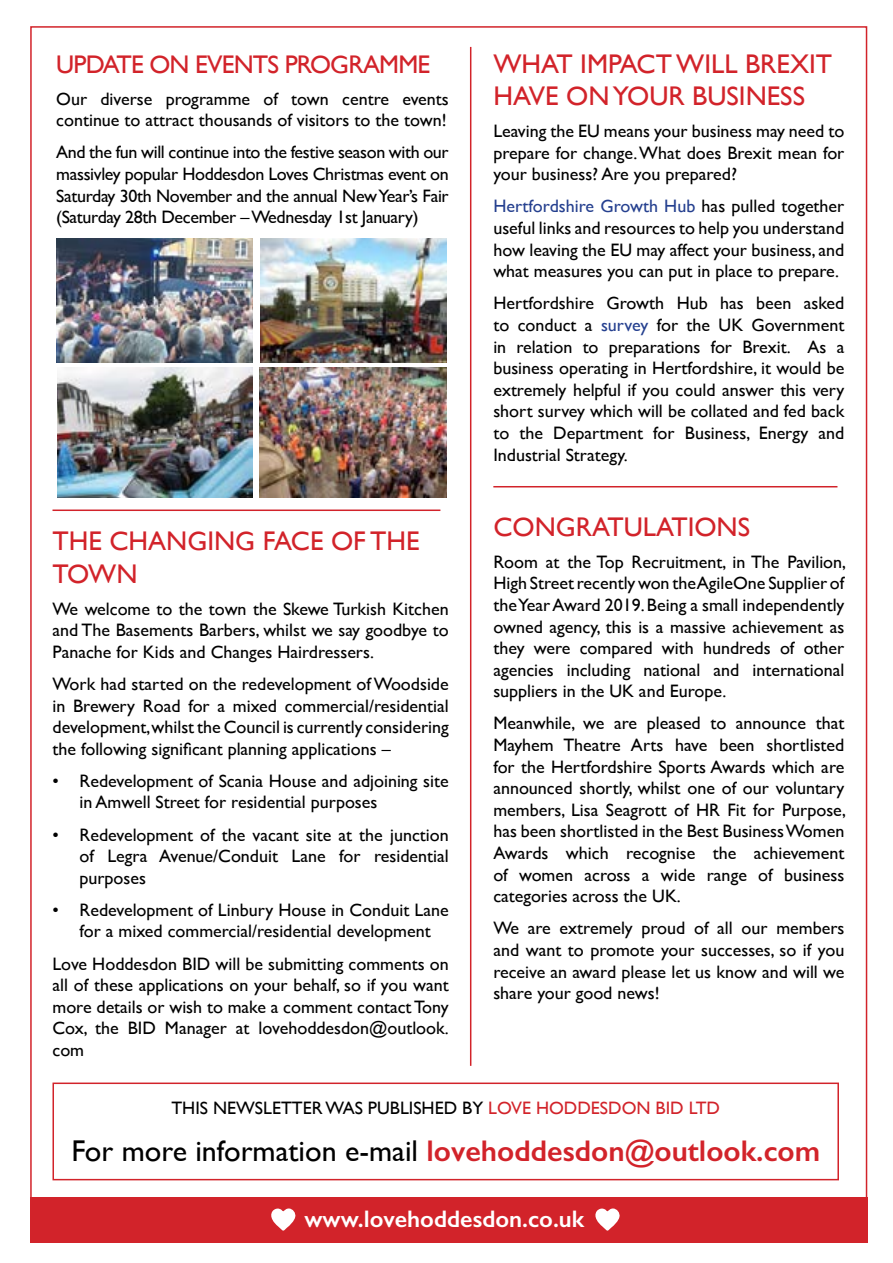
<style>
.page{position:relative;width:893px;height:1263px;background:#fff}
.page>*{position:absolute;margin:0;border:0;box-sizing:border-box;transform-origin:0 0}
.t1{font:600 30px "Gill Sans";color:#d2232a}
.t2{font:27px/32.4px "Gill Sans";color:#d2232a}
.t3{font:25.5px "Gill Sans";letter-spacing:-.03em;color:#d2232a}
.t4{font:600 24px "Gill Sans";color:#fff}
.t5{font:18px/21.6px "Gill Sans";color:#000;text-align:justify}
.s1{color:#25408f}
.s2{color:#d2232a}
.s3{font-weight:400;color:#000}
</style>
<div class="page">
<div style="left:30px;top:1197px;width:837px;height:45px;background:#d2232a"></div>
<svg style="left:271px;top:1208px;width:24px;height:22px"></svg>
<svg style="left:595px;top:1208px;width:25px;height:22px"></svg>
<div style="left:52px;top:1082px;width:787px;height:98px;border:2px solid #d2232a"></div>
<hr style="left:470px;top:47px;width:1px;height:1019px;background:#d2232a">
<hr style="left:493px;top:486px;width:344px;height:1px;background:#d2232a">
<hr style="left:52px;top:509px;width:388px;height:2px;background:#d2232a">
<img style="left:58px;top:368px;width:194px;height:129px">
<img style="left:56px;top:239px;width:196px;height:123px">
<img style="left:259px;top:368px;width:187px;height:129px">
<img style="left:260px;top:239px;width:186px;height:123px">
<h3 class="t3" style="left:56px;top:49px;width:373px">UPDATE ON EVENTS PROGRAMME</h3>
<p class="t5" style="left:56px;top:88px;width:394px">Our diverse programme of town centre events continue to attract thousands of visitors to the town!</p>
<p class="t5" style="left:56px;top:141px;width:394px">And the fun will continue into the festive season with our massivley popular Hoddesdon Loves Christmas event on Saturday 30th November and the annual New Year’s Fair (Saturday 28th December – Wednesday 1st January)</p>
<h2 class="t2" style="left:52px;top:524px;width:366px">THE CHANGING FACE OF THE<br>TOWN</h2>
<p class="t5" style="left:52px;top:598px;width:398px">We welcome to the town the Skewe Turkish Kitchen and The Basements Barbers, whilst we say goodbye to Panache for Kids and Changes Hairdressers.</p>
<p class="t5" style="left:52px;top:673px;width:398px">Work had started on the redevelopment of Woodside in Brewery Road for a mixed commercial/residential development,whilst the Council is currently considering the following significant planning applications –</p>
<p class="t5" style="left:80px;top:770px;width:371px;text-indent:-27px">• Redevelopment of Scania House and adjoining site in Amwell Street for residential purposes</p>
<p class="t5" style="left:80px;top:823px;width:371px;text-indent:-27px">• Redevelopment of the vacant site at the junction of Legra Avenue/Conduit Lane for residential purposes</p>
<p class="t5" style="left:52px;top:899px;width:398px;text-align:center">• Redevelopment of Linbury House in Conduit Lane for a mixed commercial/residential development</p>
<p class="t5" style="left:52px;top:952px;width:398px">Love Hoddesdon BID will be submitting comments on all of these applications on your behalf, so if you want more details or wish to make a comment contact Tony Cox, the BID Manager at lovehoddesdon@outlook. com</p>
<h2 class="t2" style="left:493px;top:47px;width:340px">WHAT IMPACT WILL BREXIT<br>HAVE ON YOUR BUSINESS</h2>
<p class="t5" style="left:493px;top:120px;width:353px">Leaving the EU means your business may need to prepare for change. What does Brexit mean for your business? Are you prepared?</p>
<p class="t5" style="left:493px;top:195px;width:353px"><span class="s1">Hertfordshire Growth Hub</span> has pulled together useful links and resources to help you understand how leaving the EU may affect your business, and what measures you can put in place to prepare.</p>
<p class="t5" style="left:493px;top:292px;width:353px">Hertfordshire Growth Hub has been asked to conduct a <span class="s1">survey</span> for the UK Government in relation to preparations for Brexit. As a business operating in Hertfordshire, it would be extremely helpful if you could answer this very short survey which will be collated and fed back to the Department for Business, Energy and Industrial Strategy.</p>
<h2 class="t2" style="left:493px;top:510px;width:256px">CONGRATULATIONS</h2>
<p class="t5" style="left:493px;top:551px;width:354px">Room at the Top Recruitment, in The Pavilion, High Street recently won the AgileOne Supplier of the Year Award 2019. Being a small independently owned agency, this is a massive achievement as they were compared with hundreds of other agencies including national and international suppliers in the UK and Europe.</p>
<p class="t5" style="left:493px;top:712px;width:354px">Meanwhile, we are pleased to announce that Mayhem Theatre Arts have been shortlisted for the Hertfordshire Sports Awards which are announced shortly, whilst one of our voluntary members, Lisa Seagrott of HR Fit for Purpose, has been shortlisted in the Best Business Women Awards which recognise the achievement of women across a wide range of business categories across the UK.</p>
<p class="t5" style="left:493px;top:917px;width:353px">We are extremely proud of all our members and want to promote your successes, so if you receive an award please let us know and will we share your good news!</p>
<p class="t5" style="left:171px;top:1097px;width:550px">THIS NEWSLETTER WAS PUBLISHED BY <span class="s2">LOVE HODDESDON BID LTD</span></p>
<h1 class="t1" style="left:71px;top:1133px;width:750px"><span class="s3">For more information e-mail</span> lovehoddesdon@outlook.com</h1>
<h3 class="t4" style="left:304px;top:1204px;width:281px">www.lovehoddesdon.co.uk</h3>
</div>
